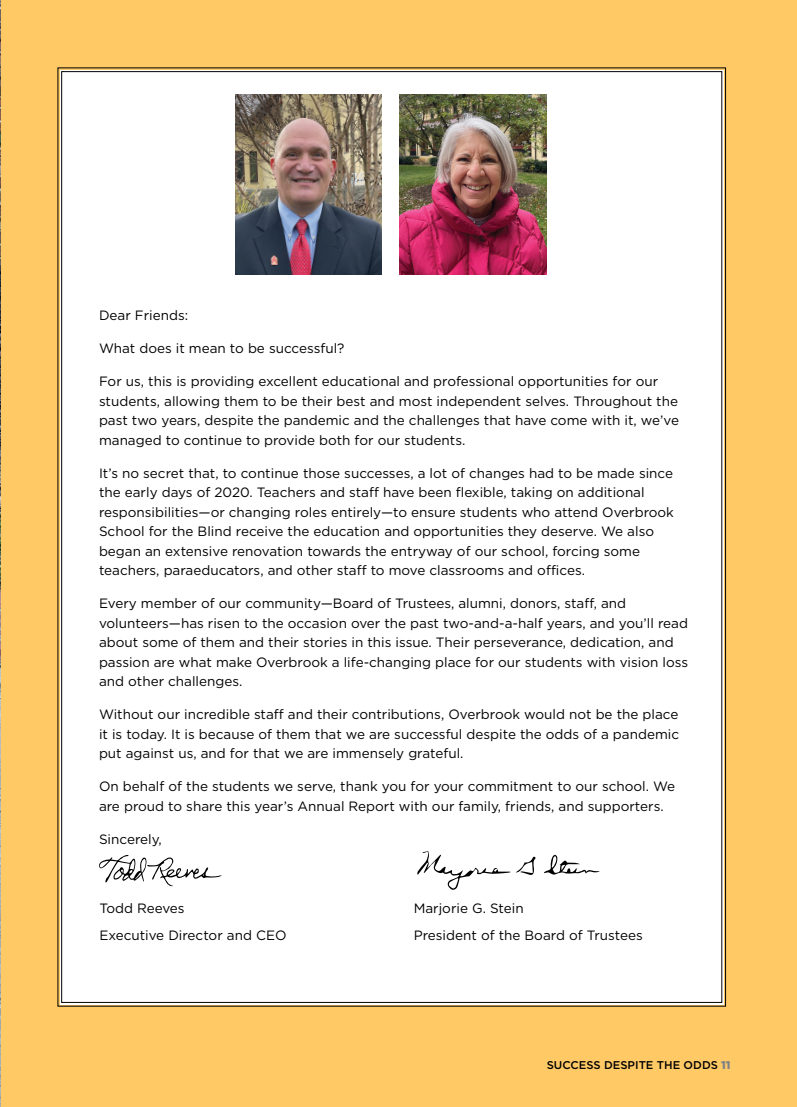
<style>
.page{position:relative;width:797px;height:1107px;background:#fff}
.page>*{position:absolute;margin:0;border:0;box-sizing:border-box;transform-origin:0 0}
.Body___Wide{font:13.5px/19.5px "Gotham";color:#000}
.Body{font:13.5px "Gotham";color:#000}
.t1{font:500 11.25px "Gotham";color:#000}
.s1{font-weight:900;color:#808285}
</style>
<div class="page">
<div style="left:1px;top:0;width:795px;height:1107px;background:#ffca66"></div>
<div style="left:57px;top:67px;width:669px;height:940px;background:#fff"></div>
<svg style="left:99px;top:855px;width:122px;height:31px;background:#d9d9d9"></svg>
<svg style="left:417px;top:851px;width:183px;height:39px;background:#e9e9e9"></svg>
<img style="left:235px;top:94px;width:146px;height:181px">
<img style="left:400px;top:94px;width:146px;height:181px">
<img style="left:0;top:0;width:1px;height:1107px">
<p class="Body___Wide" style="left:99px;top:305px;width:91px">Dear Friends:</p>
<p class="Body___Wide" style="left:99px;top:338px;width:247px">What does it mean to be successful?</p>
<p class="Body___Wide" style="left:99px;top:371px;width:581px">For us, this is providing excellent educational and professional opportunities for our students, allowing them to be their best and most independent selves. Throughout the past two years, despite the pandemic and the challenges that have come with it, we’ve managed to continue to provide both for our students.</p>
<p class="Body___Wide" style="left:99px;top:463px;width:576px">It’s no secret that, to continue those successes, a lot of changes had to be made since the early days of 2020. Teachers and staff have been flexible, taking on additional responsibilities—or changing roles entirely—to ensure students who attend Overbrook School for the Blind receive the education and opportunities they deserve. We also began an extensive renovation towards the entryway of our school, forcing some teachers, paraeducators, and other staff to move classrooms and offices.</p>
<p class="Body___Wide" style="left:99px;top:593px;width:590px">Every member of our community—Board of Trustees, alumni, donors, staff, and volunteers—has risen to the occasion over the past two-and-a-half years, and you’ll read about some of them and their stories in this issue. Their perseverance, dedication, and passion are what make Overbrook a life-changing place for our students with vision loss and other challenges.</p>
<p class="Body___Wide" style="left:99px;top:704px;width:581px;text-align:justify">Without our incredible staff and their contributions, Overbrook would not be the place it is today. It is because of them that we are successful despite the odds of a pandemic put against us, and for that we are immensely grateful.</p>
<p class="Body___Wide" style="left:99px;top:776px;width:577px">On behalf of the students we serve, thank you for your commitment to our school. We are proud to share this year’s Annual Report with our family, friends, and supporters.</p>
<p class="Body___Wide" style="left:99px;top:829px;width:64px">Sincerely,</p>
<p class="Body" style="left:99px;top:900px;width:87px">Todd Reeves</p>
<p class="Body" style="left:99px;top:926px;width:189px">Executive Director and CEO</p>
<p class="Body" style="left:413px;top:900px;width:111px">Marjorie G. Stein</p>
<p class="Body" style="left:413px;top:926px;width:230px">President of the Board of Trustees</p>
<p class="t1" style="left:546px;top:1058px;width:185px">SUCCESS DESPITE THE ODDS <span class="s1">11</span></p>
</div>
